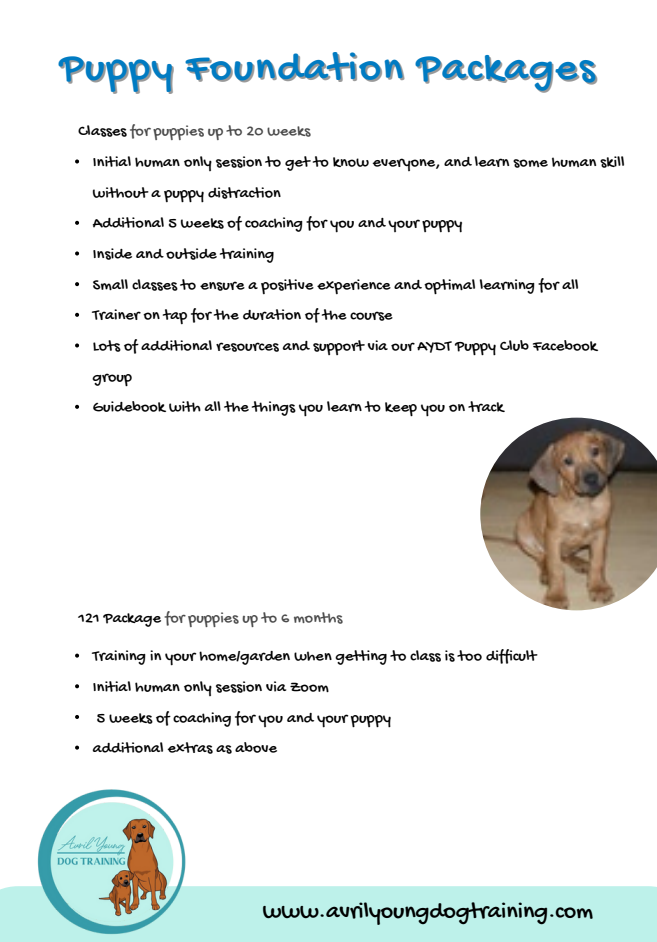
<style>
.page{position:relative;width:657px;height:942px;background:#fff}
.page>*{position:absolute;margin:0;border:0;box-sizing:border-box;transform-origin:0 0}
.t1{font:42.4px "Gochi Hand";letter-spacing:.04em;color:#007bc2}
.t2{font:24px "Gochi Hand";color:#000}
.t3{font:16px/30.8px "Gochi Hand";letter-spacing:.01em;color:#000}
.t4{font:16px "Gochi Hand";letter-spacing:.01em;color:#4a4a4a}
.s1{color:#000}
</style>
<div class="page">
<svg style="left:75px;top:654px;width:4px;height:4px"></svg>
<svg style="left:75px;top:684px;width:4px;height:4px"></svg>
<svg style="left:75px;top:715px;width:4px;height:4px"></svg>
<svg style="left:75px;top:746px;width:4px;height:4px"></svg>
<svg style="left:75px;top:159px;width:4px;height:4px"></svg>
<svg style="left:75px;top:221px;width:4px;height:4px"></svg>
<svg style="left:75px;top:251px;width:4px;height:4px"></svg>
<svg style="left:75px;top:282px;width:4px;height:4px"></svg>
<svg style="left:75px;top:313px;width:4px;height:4px"></svg>
<svg style="left:75px;top:343px;width:4px;height:4px"></svg>
<svg style="left:75px;top:405px;width:4px;height:4px"></svg>
<div style="left:0;top:886px;width:657px;height:56px;background:#bdf1ea"></div>
<img style="left:36px;top:789px;width:150px;height:146px">
<img style="left:480px;top:418px;width:177px;height:192px">
<p class="t1" style="left:60px;top:45px;width:536px">Puppy Foundation Packages</p>
<p class="t4" style="left:78px;top:123px;width:233px"><span class="s1">Classes</span> for puppies up to 20 weeks</p>
<p class="t3" style="left:93px;top:148px;width:533px">Initial human only session to get to know everyone, and learn some human skill without a puppy distraction</p>
<p class="t3" style="left:93px;top:209px;width:371px">Additional 5 weeks of coaching for you and your puppy</p>
<p class="t3" style="left:93px;top:240px;width:183px">Inside and outside training</p>
<p class="t3" style="left:93px;top:271px;width:487px">Small classes to ensure a positive experience and optimal learning for all</p>
<p class="t3" style="left:93px;top:301px;width:301px">Trainer on tap for the duration of the course</p>
<p class="t3" style="left:93px;top:332px;width:506px">Lots of additional resources and support via our AYDT Puppy Club Facebook group</p>
<p class="t3" style="left:93px;top:393px;width:412px">Guidebook with all the things you learn to keep you on track</p>
<p class="t4" style="left:78px;top:609px;width:265px"><span class="s1">121 Package</span> for puppies up to 6 months</p>
<h1 class="t3" style="left:93px;top:642px;width:445px">Training in your home/garden when getting to class is too difficult</h1>
<p class="t3" style="left:93px;top:673px;width:237px">Initial human only session via Zoom</p>
<p class="t3" style="left:97px;top:703px;width:296px">5 weeks of coaching for you and your puppy</p>
<p class="t3" style="left:93px;top:734px;width:186px">additional extras as above</p>
<p class="t2" style="left:263px;top:898px;width:332px">www.avrilyoungdogtraining.com</p>
</div>
